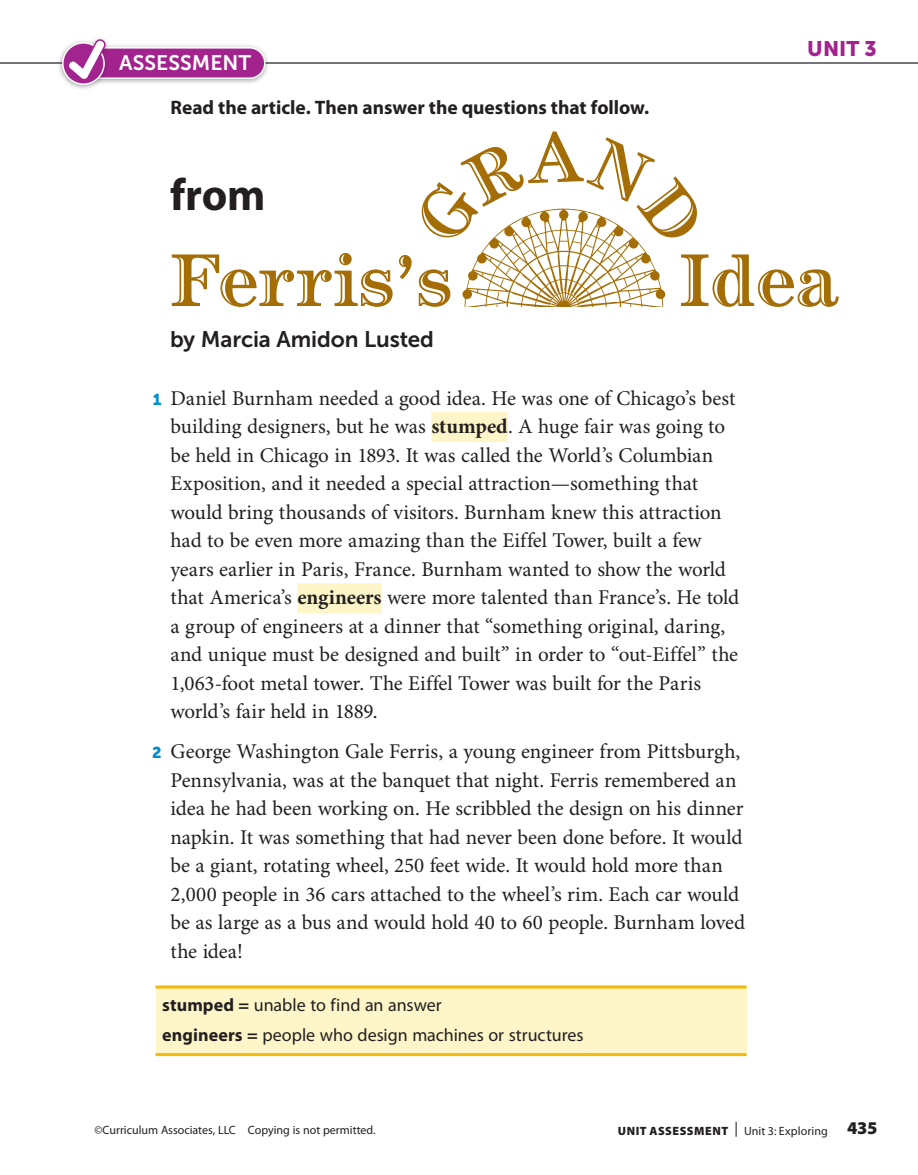
<style>
.page{position:relative;width:918px;height:1175px;background:#fff}
.page>*{position:absolute;margin:0;border:0;box-sizing:border-box;transform-origin:0 0}
.t1{font:700 75px "Century Std Handtooled";color:#a46d05}
.t2{font:700 45px "Myriad Pro";color:#231f20}
.t3{font:22.5px "Museo Sans 700";letter-spacing:-.005em;color:#231f20}
.t4{font:21px/28.5px "Minion Pro";letter-spacing:-.005em;color:#231f20}
.t5{font:21px "Museo Sans 700";letter-spacing:.005em;color:#fff}
.t6{font:21px "Museo Sans 900";color:#a2238e}
.t7{font:700 19.5px "Myriad Pro";color:#231f20}
.t8{font:18px/30px "Myriad Pro";letter-spacing:-.005em;color:#231f20}
.t9{font:12px "Myriad Pro";color:#231f20}
.s1{font-family:"Museo Sans 900";font-size:15.75px;color:#008cd0}
.s2{font-weight:700}
.s3{font-weight:900}
.s4{font-size:15px}
.s5{font-weight:900;font-size:18px}
</style>
<div class="page">
<div style="left:431px;top:412px;width:77px;height:30px;background:#fef6c9"></div>
<div style="left:297px;top:583px;width:85px;height:30px;background:#fef6c9"></div>
<div style="left:156px;top:987px;width:591px;height:67px;background:#fef6c9"></div>
<hr style="left:156px;top:985px;width:591px;height:3px;background:#f2b90f">
<hr style="left:156px;top:1053px;width:591px;height:3px;background:#f2b90f">
<hr style="left:0;top:62px;width:918px;height:2px;background:#6c6d70">
<div style="left:74px;top:43px;width:196px;height:42px;background:#231f20;opacity:.4"></div>
<div style="left:80px;top:48px;width:185px;height:30px;background:#a2238e;border-radius:15px"></div>
<div style="left:79px;top:47px;width:187px;height:32px;border:2px solid #fff;border-radius:15px"></div>
<div style="left:57px;top:36px;width:54px;height:55px;background:#231f20;opacity:.4"></div>
<svg style="left:63px;top:43px;width:41px;height:41px"></svg>
<div style="left:62px;top:42px;width:43px;height:43px;border:2px solid #fff;border-radius:50%"></div>
<svg style="left:67px;top:39px;width:39px;height:41px"></svg>
<svg style="left:462px;top:208px;width:204px;height:98px"></svg>
<p class="t5" style="left:119px;top:51px;width:134px">ASSESSMENT</p>
<p class="t7" style="left:171px;top:96px;width:480px">Read the article. Then answer the questions that follow.</p>
<h2 class="t2" style="left:170px;top:169px;width:97px">from</h2>
<p class="t6" style="left:807px;top:37px;width:71px">UNIT 3</p>
<h1 class="t1" style="left:170px;top:235px;width:283px">Ferris’s</h1>
<h1 class="t1" style="left:679px;top:235px;width:160px">Idea</h1>
<p class="t3" style="left:170px;top:327px;width:265px">by Marcia Amidon Lusted</p>
<p class="t4" style="left:171px;top:384px;width:570px;text-indent:-18px"><span class="s1">1</span> Daniel Burnham needed a good idea. He was one of Chicago’s best building designers, but he was <span class="s2">stumped</span>. A huge fair was going to be held in Chicago in 1893. It was called the World’s Columbian Exposition, and it needed a special attraction—something that would bring thousands of visitors. Burnham knew this attraction had to be even more amazing than the Eiffel Tower, built a few years earlier in Paris, France. Burnham wanted to show the world that America’s <span class="s2">engineers</span> were more talented than France’s. He told a group of engineers at a dinner that “something original, daring, and unique must be designed and built” in order to “out-Eiffel” the 1,063-foot metal tower. The Eiffel Tower was built for the Paris world’s fair held in 1889.</p>
<p class="t4" style="left:171px;top:738px;width:576px;text-indent:-18px"><span class="s1">2</span> George Washington Gale Ferris, a young engineer from Pittsburgh, Pennsylvania, was at the banquet that night. Ferris remembered an idea he had been working on. He scribbled the design on his dinner napkin. It was something that had never been done before. It would be a giant, rotating wheel, 250 feet wide. It would hold more than 2,000 people in 36 cars attached to the wheel’s rim. Each car would be as large as a bus and would hold 40 to 60 people. Burnham loved the idea!</p>
<p class="t8" style="left:162px;top:990px;width:423px"><span class="s2">stumped =</span> unable to find an answer<br><span class="s2">engineers =</span> people who design machines or structures</p>
<p class="t9" style="left:94px;top:1123px;width:283px">©Curriculum Associates, LLC Copying is not permitted.</p>
<p class="t9" style="left:618px;top:1124px;width:261px"><span class="s3">UNIT ASSESSMENT</span> <span class="s4">|</span> Unit 3: Exploring <span class="s5">435</span></p>
</div>
